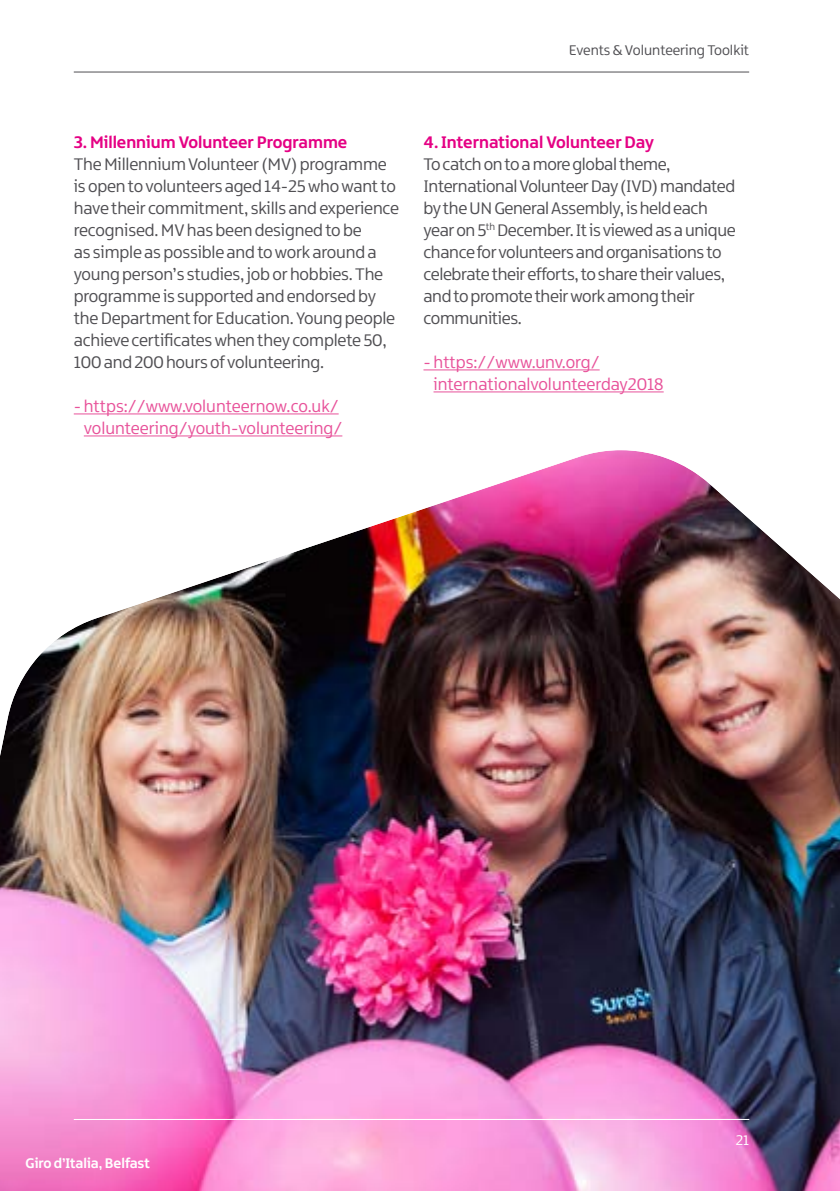
<style>
.page{position:relative;width:840px;height:1191px;background:#fff}
.page>*{position:absolute;margin:0;border:0;box-sizing:border-box;transform-origin:0 0}
.t1{font:18px/22px "Northern Ireland";letter-spacing:-.015em;color:#504f53}
.t2{font:18px/22px "Northern Ireland";color:#e8529a;text-align:center}
.t3{font:700 18px "Northern Ireland";color:#e50084}
.t4{font:15px "Northern Ireland";color:#504f53}
.t5{font:700 15px "Northern Ireland";color:#fff}
.t6{font:15px "Northern Ireland";color:#fff}
</style>
<div class="page">
<hr style="left:74px;top:72px;width:674px;height:1px;background:#504f53">
<img style="left:0;top:435px;width:839px;height:756px">
<hr style="left:74px;top:413px;width:264px;height:1px;background:#e8529a">
<hr style="left:84px;top:435px;width:258px;height:1px;background:#e8529a">
<hr style="left:423px;top:369px;width:176px;height:1px;background:#e8529a">
<hr style="left:433px;top:391px;width:230px;height:1px;background:#e8529a">
<hr style="left:74px;top:1119px;width:674px;height:1px;background:#fff">
<p class="t4" style="left:568px;top:41px;width:182px">Events &amp; Volunteering Toolkit</p>
<p class="t3" style="left:74px;top:131px;width:275px">3. Millennium Volunteer Programme</p>
<p class="t1" style="left:74px;top:153px;width:326px">The Millennium Volunteer (MV) programme is open to volunteers aged 14-25 who want to have their commitment, skills and experience recognised. MV has been designed to be<br>as simple as possible and to work around a young person’s studies, job or hobbies. The programme is supported and endorsed by the Department for Education. Young people achieve certificates when they complete 50, 100 and 200 hours of volunteering.</p>
<p class="t2" style="left:74px;top:395px;width:270px">- https://www.volunteernow.co.uk/ volunteering/youth-volunteering/</p>
<p class="t3" style="left:423px;top:131px;width:232px">4. International Volunteer Day</p>
<p class="t1" style="left:423px;top:153px;width:313px">To catch on to a more global theme, International Volunteer Day (IVD) mandated by the UN General Assembly, is held each year on 5<sup>th</sup> December. It is viewed as a unique chance for volunteers and organisations to celebrate their efforts, to share their values, and to promote their work among their communities.</p>
<p class="t2" style="left:433px;top:351px;width:231px;text-align:left;text-indent:-10px">- https://www.unv.org/ internationalvolunteerday2018</p>
<p class="t5" style="left:26px;top:1153px;width:126px">Giro d’Italia, Belfast</p>
<p class="t6" style="left:735px;top:1131px;width:15px">21</p>
</div>
